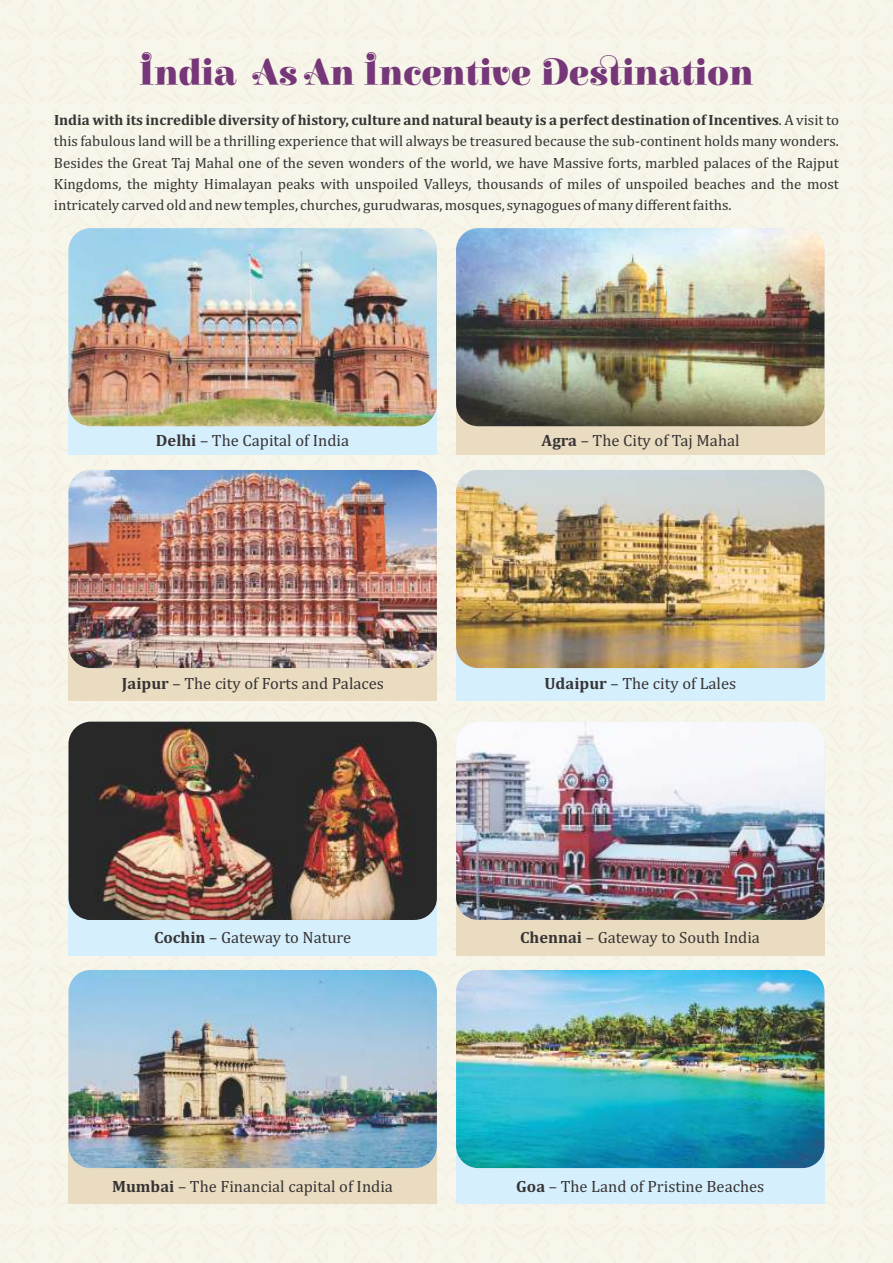
<style>
.page{position:relative;width:893px;height:1263px;background:#f7f5e9}
.page>*{position:absolute;margin:0;border:0;box-sizing:border-box;transform-origin:0 0}
.t1{font:900 37.5px "Elsie Swash Caps";color:#763778}
.t2{font:16.5px "Cambria";color:#373435}
.t3{font:15px/21.1px "Cambria";color:#373435;text-align:justify}
.s1{font-weight:700}
</style>
<div class="page">
<div style="left:68px;top:635px;width:369px;height:66px;background:#eadcc0"></div>
<div style="left:456px;top:635px;width:368px;height:66px;background:#d5effc"></div>
<div style="left:68px;top:890px;width:369px;height:66px;background:#d5effc"></div>
<div style="left:456px;top:890px;width:368px;height:66px;background:#eadcc0"></div>
<div style="left:68px;top:1138px;width:369px;height:66px;background:#eadcc0"></div>
<div style="left:456px;top:1138px;width:368px;height:66px;background:#d5effc"></div>
<img style="left:68px;top:470px;width:369px;height:198px;border-radius:22px">
<img style="left:456px;top:470px;width:368px;height:198px;border-radius:22px">
<img style="left:456px;top:722px;width:368px;height:198px;border-radius:22px">
<div style="left:68px;top:722px;width:369px;height:198px;background:#282829;border-radius:22px"></div>
<img style="left:87px;top:722px;width:325px;height:198px">
<img style="left:68px;top:970px;width:369px;height:198px;border-radius:22px">
<img style="left:456px;top:970px;width:368px;height:198px;border-radius:22px">
<div style="left:68px;top:389px;width:369px;height:66px;background:#d5effc"></div>
<div style="left:456px;top:389px;width:368px;height:66px;background:#eadcc0"></div>
<img style="left:456px;top:228px;width:368px;height:198px;border-radius:22px">
<img style="left:68px;top:228px;width:369px;height:198px;border-radius:22px">
<h1 class="t1" style="left:139px;top:52px;width:616px">India As An Incentive Destination</h1>
<p class="t3" style="left:54px;top:111px;width:786px"><span class="s1">India with its incredible diversity of history, culture and natural beauty is a perfect destination of Incentives</span>. A visit to this fabulous land will be a thrilling experience that will always be treasured because the sub-continent holds many wonders.<br>Besides the Great Taj Mahal one of the seven wonders of the world, we have Massive forts, marbled palaces of the Rajput Kingdoms, the mighty Himalayan peaks with unspoiled Valleys, thousands of miles of unspoiled beaches and the most intricately carved old and new temples, churches, gurudwaras, mosques, synagogues of many different faiths.</p>
<p class="t2" style="left:156px;top:433px;width:195px"><span class="s1">Delhi</span> – The Capital of India</p>
<p class="t2" style="left:542px;top:433px;width:200px"><span class="s1">Agra</span> – The City of Taj Mahal</p>
<p class="t2" style="left:122px;top:676px;width:264px"><span class="s1">Jaipur</span> – The city of Forts and Palaces</p>
<p class="t2" style="left:544px;top:676px;width:193px"><span class="s1">Udaipur</span> – The city of Lales</p>
<p class="t2" style="left:154px;top:930px;width:199px"><span class="s1">Cochin</span> – Gateway to Nature</p>
<p class="t2" style="left:520px;top:930px;width:241px"><span class="s1">Chennai</span> – Gateway to South India</p>
<p class="t2" style="left:112px;top:1179px;width:282px"><span class="s1">Mumbai</span> – The Financial capital of India</p>
<p class="t2" style="left:516px;top:1179px;width:249px"><span class="s1">Goa</span> – The Land of Pristine Beaches</p>
</div>
